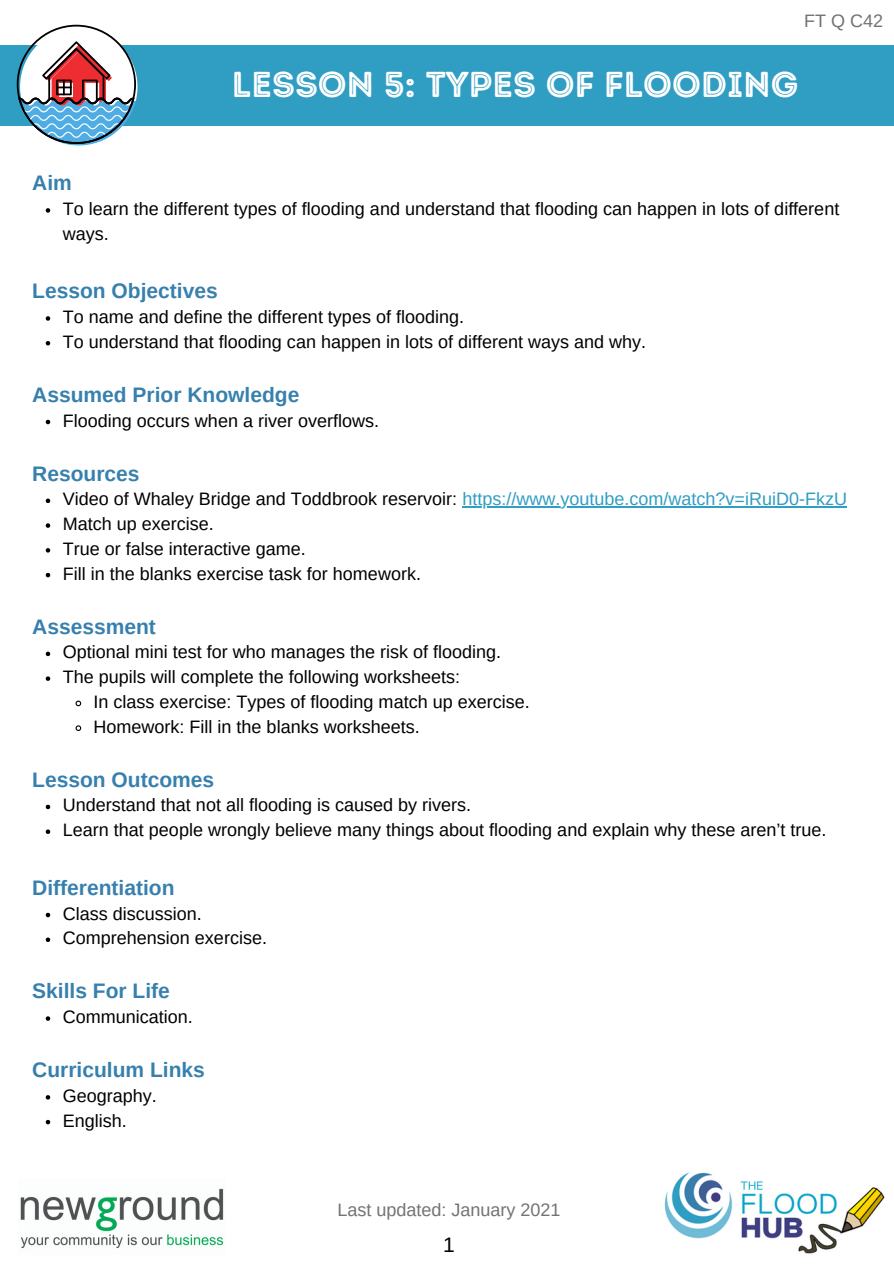
<style>
.page{position:relative;width:894px;height:1264px;background:#fff}
.page>*{position:absolute;margin:0;border:0;box-sizing:border-box;transform-origin:0 0}
.t1{font:36px "Intro Rust Base Line";color:#fff}
.t2{font:700 21px "Arimo";color:#3780ae}
.t3{font:21px "Arimo";color:#000}
.t4{font:18px/24.8px "Arimo";color:#000}
.t5{font:18px "Arimo";color:#309dc3}
.t6{font:18px "Arimo";color:#737373}
.s1{color:#000}
</style>
<div class="page">
<img style="left:664px;top:1172px;width:221px;height:82px">
<div style="left:0;top:45px;width:893px;height:80px;background:#309dc3"></div>
<svg style="left:17px;top:25px;width:120px;height:120px"></svg>
<img style="left:20px;top:1188px;width:204px;height:61px">
<svg style="left:46px;top:208px;width:4px;height:5px"></svg>
<svg style="left:46px;top:316px;width:4px;height:5px"></svg>
<svg style="left:46px;top:341px;width:4px;height:4px"></svg>
<svg style="left:46px;top:420px;width:4px;height:4px"></svg>
<svg style="left:46px;top:498px;width:4px;height:5px"></svg>
<hr style="left:462px;top:506px;width:385px;height:1px;background:#309dc3">
<svg style="left:46px;top:523px;width:4px;height:5px"></svg>
<svg style="left:46px;top:548px;width:4px;height:4px"></svg>
<svg style="left:46px;top:573px;width:4px;height:4px"></svg>
<svg style="left:46px;top:651px;width:4px;height:5px"></svg>
<svg style="left:46px;top:676px;width:4px;height:5px"></svg>
<svg style="left:75px;top:700px;width:7px;height:7px"></svg>
<svg style="left:75px;top:725px;width:7px;height:6px"></svg>
<svg style="left:46px;top:804px;width:4px;height:5px"></svg>
<svg style="left:46px;top:829px;width:4px;height:5px"></svg>
<svg style="left:46px;top:912px;width:4px;height:5px"></svg>
<svg style="left:46px;top:937px;width:4px;height:5px"></svg>
<svg style="left:46px;top:1016px;width:4px;height:4px"></svg>
<svg style="left:46px;top:1095px;width:4px;height:4px"></svg>
<svg style="left:46px;top:1119px;width:4px;height:5px"></svg>
<p class="t6" style="left:804px;top:11px;width:80px">FT Q C42</p>
<p class="t1" style="left:232px;top:63px;width:567px">LESSON 5: TYPES OF FLOODING</p>
<h1 class="t2" style="left:32px;top:171px;width:41px">Aim</h1>
<h2 class="t4" style="left:63px;top:196px;width:777px">To learn the different types of flooding and understand that flooding can happen in lots of different ways.</h2>
<p class="t2" style="left:32px;top:279px;width:187px">Lesson Objectives</p>
<h2 class="t4" style="left:63px;top:304px;width:402px">To name and define the different types of flooding.</h2>
<p class="t4" style="left:63px;top:329px;width:584px">To understand that flooding can happen in lots of different ways and why.</p>
<p class="t2" style="left:32px;top:383px;width:269px">Assumed Prior Knowledge</p>
<h2 class="t4" style="left:63px;top:408px;width:317px">Flooding occurs when a river overflows.</h2>
<p class="t2" style="left:32px;top:461px;width:109px">Resources</p>
<h2 class="t5" style="left:63px;top:489px;width:785px"><span class="s1">Video of Whaley Bridge and Toddbrook reservoir:</span> https://www.youtube.com/watch?v=iRuiD0-FkzU</h2>
<p class="t4" style="left:63px;top:511px;width:152px">Match up exercise.</p>
<p class="t4" style="left:63px;top:536px;width:244px">True or false interactive game.</p>
<p class="t4" style="left:63px;top:561px;width:359px">Fill in the blanks exercise task for homework.</p>
<p class="t2" style="left:32px;top:614px;width:125px">Assessment</p>
<h2 class="t4" style="left:63px;top:639px;width:439px">Optional mini test for who manages the risk of flooding.</h2>
<p class="t4" style="left:63px;top:664px;width:398px">The pupils will complete the following worksheets:</p>
<p class="t4" style="left:93px;top:689px;width:437px">In class exercise: Types of flooding match up exercise.</p>
<p class="t4" style="left:93px;top:714px;width:328px">Homework: Fill in the blanks worksheets.</p>
<p class="t2" style="left:32px;top:767px;width:183px">Lesson Outcomes</p>
<h2 class="t4" style="left:63px;top:792px;width:410px">Understand that not all flooding is caused by rivers.</h2>
<p class="t4" style="left:63px;top:817px;width:765px">Learn that people wrongly believe many things about flooding and explain why these aren’t true.</p>
<p class="t2" style="left:32px;top:875px;width:144px">Differentiation</p>
<h2 class="t4" style="left:63px;top:900px;width:140px">Class discussion.</h2>
<p class="t4" style="left:63px;top:925px;width:206px">Comprehension exercise.</p>
<p class="t2" style="left:32px;top:979px;width:139px">Skills For Life</p>
<h2 class="t4" style="left:63px;top:1004px;width:131px">Communication.</h2>
<p class="t2" style="left:32px;top:1058px;width:174px">Curriculum Links</p>
<h2 class="t4" style="left:63px;top:1083px;width:96px">Geography.</h2>
<p class="t4" style="left:63px;top:1107px;width:66px">English.</p>
<h3 class="t6" style="left:337px;top:1199px;width:225px">Last updated: January 2021</h3>
<p class="t3" style="left:443px;top:1233px;width:13px">1</p>
</div>
